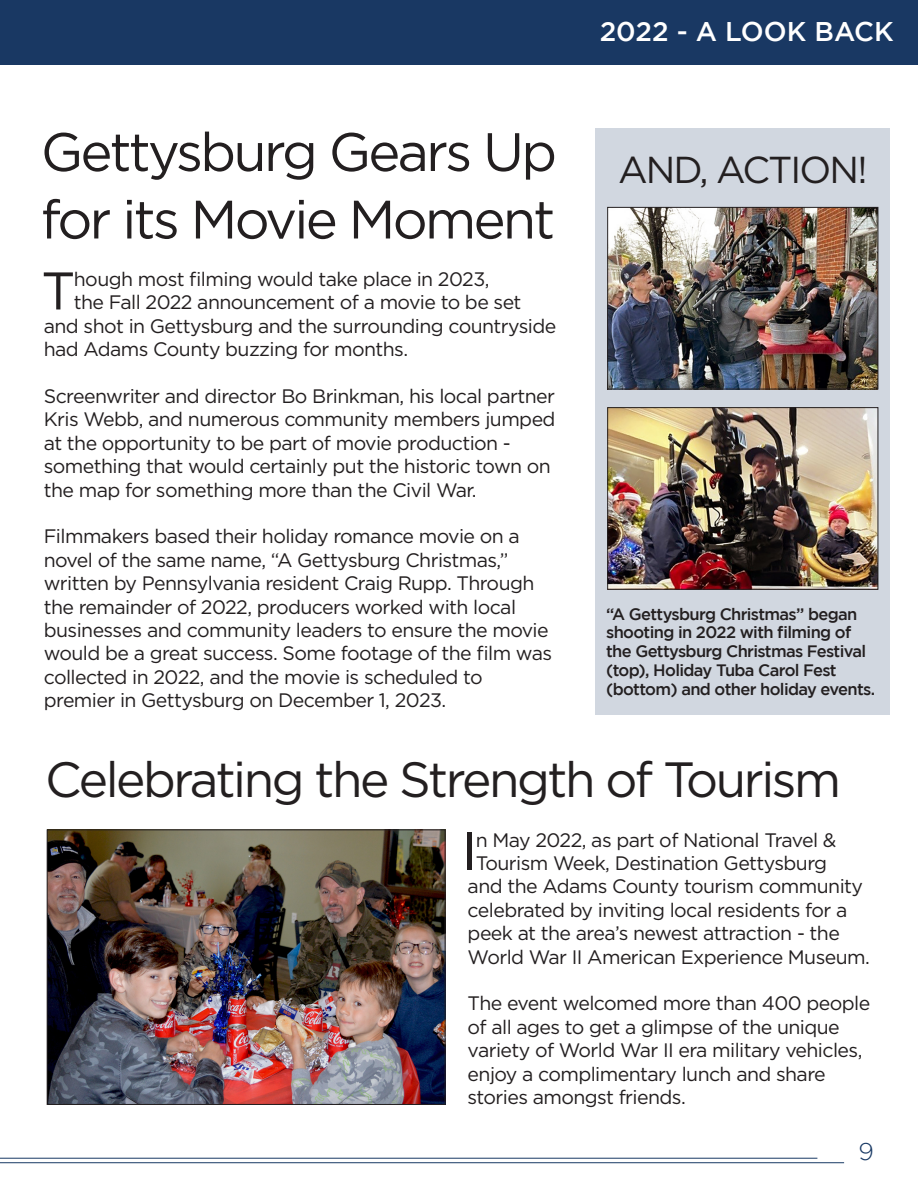
<style>
.page{position:relative;width:918px;height:1188px;background:#fff}
.page>*{position:absolute;margin:0;border:0;box-sizing:border-box;transform-origin:0 0}
.t1{font:54px/67.5px "Gotham";letter-spacing:-.05em;color:#231f20}
.t2{font:52.95px "Gotham";color:#231f20}
.t3{font:49.5px "Gotham";letter-spacing:-.05em;color:#231f20}
.t4{font:37.5px "Gotham";letter-spacing:-.05em;color:#231f20}
.t5{font:500 27px "Gotham";color:#fff}
.t6{font:300 24px "Gotham";color:#183964}
.t7{font:19.5px/23.4px "Gotham";letter-spacing:-.03em;color:#231f20}
.t8{font:500 16.5px/18.8px "Gotham";letter-spacing:-.04em;color:#231f20}
</style>
<div class="page">
<div style="left:595px;top:128px;width:295px;height:586px;background:#d1d7e0"></div>
<div style="left:0;top:0;width:918px;height:65px;background:#193863"></div>
<hr style="left:0;top:1162px;width:844px;height:1px;background:#183964">
<hr style="left:0;top:1158px;width:817px;height:1px;background:#183964">
<img style="left:49px;top:831px;width:395px;height:272px">
<div style="left:47px;top:829px;width:399px;height:276px;border:1px solid #231f20"></div>
<img style="left:609px;top:209px;width:267px;height:178px">
<div style="left:607px;top:207px;width:271px;height:182px;border:1px solid #231f20"></div>
<img style="left:609px;top:409px;width:267px;height:179px">
<div style="left:607px;top:407px;width:271px;height:183px;border:1px solid #231f20"></div>
<p class="t1" style="left:41px;top:117px;width:518px">Gettysburg Gears Up for its Movie Moment</p>
<p class="t2" style="left:41px;top:257px;width:36px">T</p>
<p class="t7" style="left:74px;top:267px;width:417px">hough most filming would take place in 2023,</p>
<p class="t7" style="left:74px;top:290px;width:449px">the Fall 2022 announcement of a movie to be set</p>
<p class="t7" style="left:44px;top:314px;width:514px">and shot in Gettysburg and the surrounding countryside</p>
<p class="t7" style="left:44px;top:337px;width:366px">had Adams County buzzing for months.</p>
<p class="t7" style="left:44px;top:384px;width:513px">Screenwriter and director Bo Brinkman, his local partner Kris Webb, and numerous community members jumped at the opportunity to be part of movie production - something that would certainly put the historic town on the map for something more than the Civil War.</p>
<p class="t7" style="left:44px;top:524px;width:510px">Filmmakers based their holiday romance movie on a novel of the same name, “A Gettysburg Christmas,” written by Pennsylvania resident Craig Rupp. Through the remainder of 2022, producers worked with local businesses and community leaders to ensure the movie would be a great success. Some footage of the film was collected in 2022, and the movie is scheduled to</p>
<p class="t7" style="left:44px;top:688px;width:404px">premier in Gettysburg on December 1, 2023.</p>
<p class="t5" style="left:600px;top:16px;width:295px">2022 - A LOOK BACK</p>
<p class="t4" style="left:618px;top:146px;width:251px">AND, ACTION!</p>
<p class="t8" style="left:606px;top:604px;width:271px">“A Gettysburg Christmas” began shooting in 2022 with filming of the Gettysburg Christmas Festival (top), Holiday Tuba Carol Fest (bottom) and other holiday events.</p>
<p class="t3" style="left:45px;top:748px;width:797px">Celebrating the Strength of Tourism</p>
<p class="t2" style="left:462px;top:817px;width:17px">I</p>
<p class="t7" style="left:476px;top:828px;width:362px">n May 2022, as part of National Travel &amp;</p>
<p class="t7" style="left:476px;top:851px;width:353px">Tourism Week, Destination Gettysburg</p>
<p class="t7" style="left:468px;top:874px;width:397px">and the Adams County tourism community</p>
<p class="t7" style="left:468px;top:898px;width:381px">celebrated by inviting local residents for a</p>
<p class="t7" style="left:468px;top:921px;width:374px">peek at the area’s newest attraction - the</p>
<p class="t7" style="left:468px;top:945px;width:404px">World War II American Experience Museum.</p>
<p class="t7" style="left:468px;top:991px;width:404px">The event welcomed more than 400 people of all ages to get a glimpse of the unique variety of World War II era military vehicles, enjoy a complimentary lunch and share stories amongst friends.</p>
<p class="t6" style="left:858px;top:1138px;width:17px">9</p>
</div>
